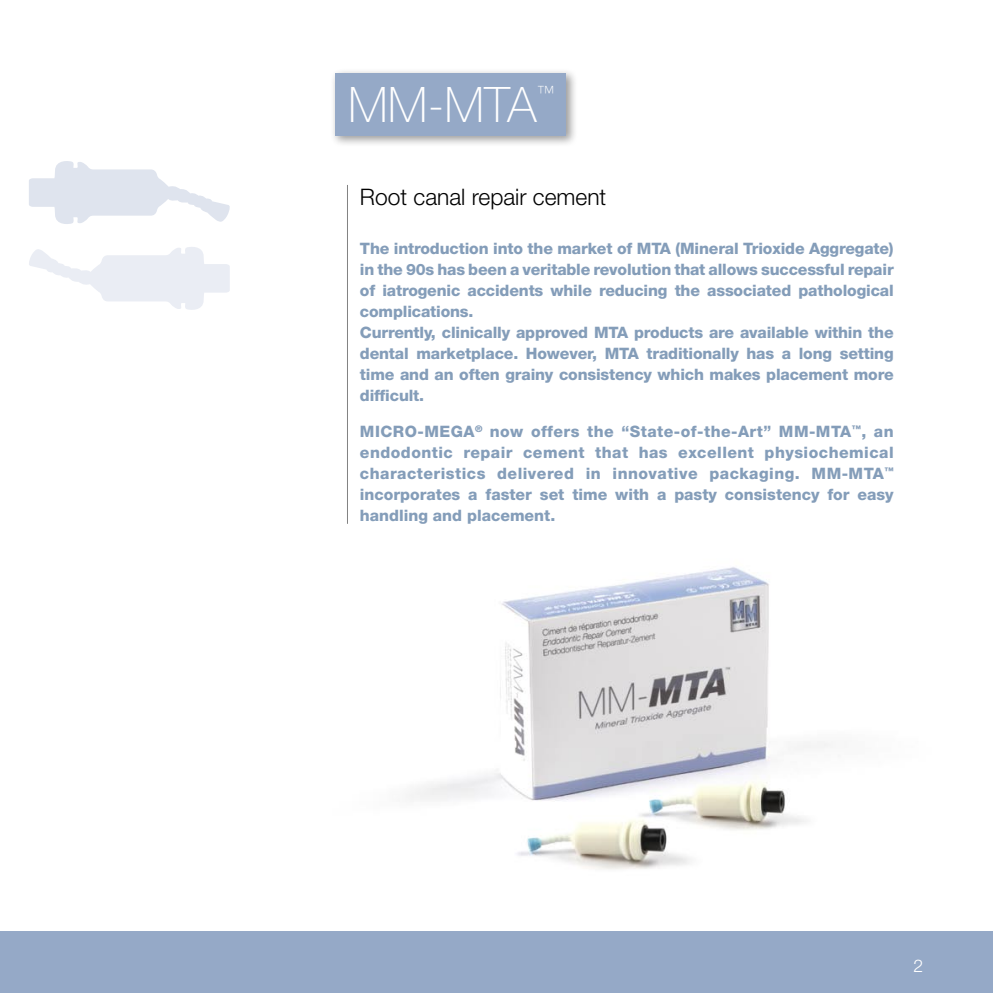
<style>
.page{position:relative;width:993px;height:993px;background:#fff}
.page>*{position:absolute;margin:0;border:0;box-sizing:border-box;transform-origin:0 0}
.t1{font:100 49px "Helvetica Neue";color:#fff}
.t2{font:300 22.75px "Helvetica Neue";color:#000}
.t3{font:100 18.38px "Helvetica Neue";color:#fff}
.t4{font:300 17.5px "Helvetica Neue";color:#fff}
.t5{font:800 15.75px/21px "Helvetica Neue";letter-spacing:-.01em;color:#849db9}
</style>
<div class="page">
<img style="left:347px;top:523px;width:484px;height:347px">
<div style="left:0;top:931px;width:992px;height:61px;background:#95a9c7"></div>
<div style="left:330px;top:68px;width:255px;height:87px;background:#000;opacity:.4"></div>
<div style="left:335px;top:73px;width:231px;height:63px;background:#95a9c7"></div>
<hr style="left:347px;top:185px;width:1px;height:338px;background:#838383">
<svg style="left:29px;top:161px;width:201px;height:63px"></svg>
<svg style="left:29px;top:247px;width:201px;height:63px"></svg>
<h1 class="t1" style="left:348px;top:77px;width:190px">MM-MTA</h1>
<p class="t3" style="left:536px;top:82px;width:20px">™</p>
<h2 class="t2" style="left:360px;top:183px;width:248px">Root canal repair cement</h2>
<p class="t5" style="left:360px;top:238px;width:535px">The introduction into the market of MTA (Mineral Trioxide Aggregate) in the 90s has been a veritable revolution that allows successful repair of iatrogenic accidents while reducing the associated pathological complications.<br>Currently, clinically approved MTA products are available within the dental marketplace. However, MTA traditionally has a long setting time and an often grainy consistency which makes placement more difficult.</p>
<p class="t5" style="left:360px;top:421px;width:535px;text-align:justify">MICRO-MEGA<sup>®</sup> now offers the “State-of-the-Art” MM-MTA<sup>™</sup>, an endodontic repair cement that has excellent physiochemical characteristics delivered in innovative packaging. MM-MTA<sup>™ </sup>incorporates a faster set time with a pasty consistency for easy handling and placement.</p>
<p class="t4" style="left:913px;top:954px;width:11px">2</p>
</div>
